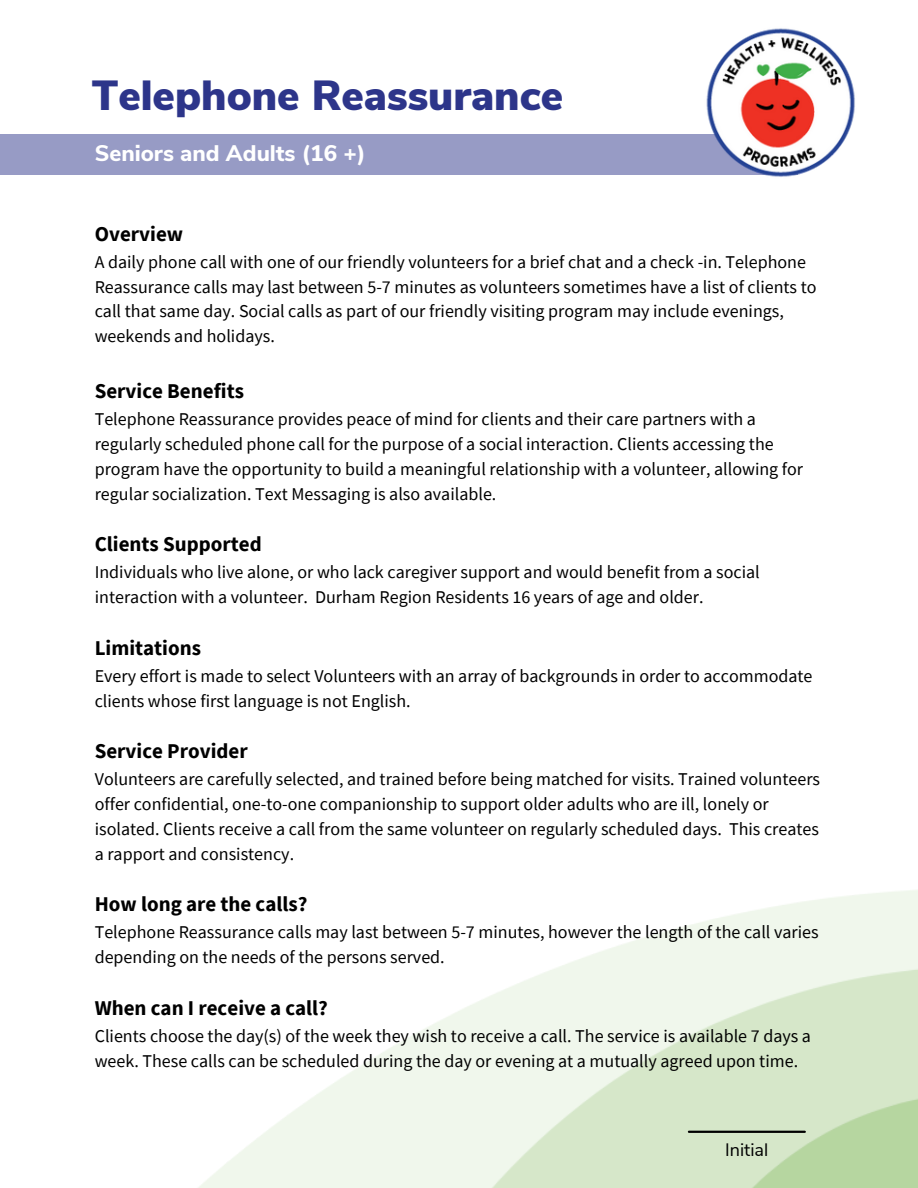
<style>
.page{position:relative;width:918px;height:1188px;background:#fff}
.page>*{position:absolute;margin:0;border:0;box-sizing:border-box;transform-origin:0 0}
.t1{font:900 42px "Nunito Sans";color:#2d358a}
.t2{font:800 22.5px "Nunito Sans";color:#fff}
.t3{font:700 21px "Source Sans Pro";color:#000}
.t4{font:18px/24.8px "Source Sans Pro";color:#000}
.t5{font:18px "Nunito Sans";color:#000}
</style>
<div class="page">
<img style="left:198px;top:890px;width:720px;height:298px">
<div style="left:0;top:134px;width:798px;height:40px;background:#979bc5"></div>
<img style="left:695px;top:28px;width:160px;height:149px">
<hr style="left:689px;top:1131px;width:116px;height:2px;background:#000">
<h1 class="t1" style="left:92px;top:68px;width:473px">Telephone Reassurance</h1>
<p class="t2" style="left:95px;top:138px;width:272px">Seniors and Adults (16 +)</p>
<p class="t3" style="left:95px;top:220px;width:90px">Overview</p>
<p class="t4" style="left:95px;top:249px;width:723px">A daily phone call with one of our friendly volunteers for a brief chat and a check -in. Telephone Reassurance calls may last between 5-7 minutes as volunteers sometimes have a list of clients to call that same day. Social calls as part of our friendly visiting program may include evenings, weekends and holidays.</p>
<p class="t3" style="left:95px;top:378px;width:151px">Service Benefits</p>
<p class="t4" style="left:95px;top:407px;width:710px">Telephone Reassurance provides peace of mind for clients and their care partners with a regularly scheduled phone call for the purpose of a social interaction. Clients accessing the program have the opportunity to build a meaningful relationship with a volunteer, allowing for regular socialization. Text Messaging is also available.</p>
<p class="t3" style="left:95px;top:531px;width:169px">Clients Supported</p>
<p class="t4" style="left:95px;top:560px;width:667px">Individuals who live alone, or who lack caregiver support and would benefit from a social interaction with a volunteer. Durham Region Residents 16 years of age and older.</p>
<p class="t3" style="left:95px;top:634px;width:108px">Limitations</p>
<p class="t4" style="left:95px;top:663px;width:719px">Every effort is made to select Volunteers with an array of backgrounds in order to accommodate clients whose first language is not English.</p>
<p class="t3" style="left:95px;top:738px;width:155px">Service Provider</p>
<p class="t4" style="left:95px;top:767px;width:727px">Volunteers are carefully selected, and trained before being matched for visits. Trained volunteers offer confidential, one-to-one companionship to support older adults who are ill, lonely or isolated. Clients receive a call from the same volunteer on regularly scheduled days. This creates a rapport and consistency.</p>
<p class="t3" style="left:95px;top:891px;width:214px">How long are the calls?</p>
<p class="t4" style="left:95px;top:920px;width:726px">Telephone Reassurance calls may last between 5-7 minutes, however the length of the call varies depending on the needs of the persons served.</p>
<p class="t3" style="left:95px;top:994px;width:235px">When can I receive a call?</p>
<p class="t4" style="left:95px;top:1023px;width:718px">Clients choose the day(s) of the week they wish to receive a call. The service is available 7 days a week. These calls can be scheduled during the day or evening at a mutually agreed upon time.</p>
<p class="t5" style="left:725px;top:1138px;width:45px">Initial</p>
</div>
